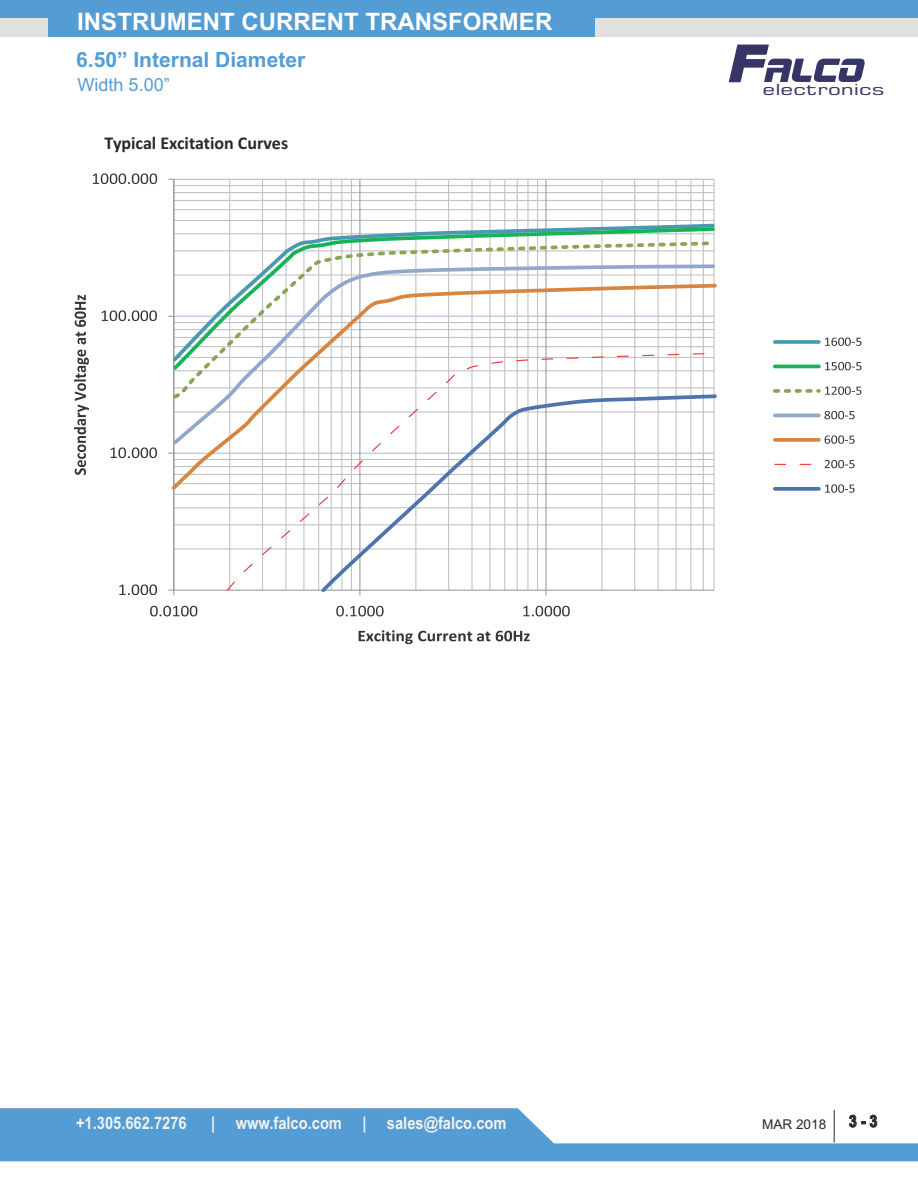
<style>
.page{position:relative;width:918px;height:1188px;background:#fff}
.page>*{position:absolute;margin:0;border:0;box-sizing:border-box;transform-origin:0 0}
.t1{font:700 24px "Arial";color:#fff}
.t2{font:700 21px "Arial";color:#549cd4}
.t3{font:700 18px "Calibri";color:#292929}
.t4{font:18px "Arial";color:#549cd4}
.t5{font:700 17.25px "Arial";color:#f2f2f0;scale:.85 1}
.t6{font:700 16.5px "Arial";color:#292929;scale:.86 1}
.t7{font:15.3px "Square 721 BT";color:#363666;scale:1.47 1}
.t8{font:13.5px "Arial";color:#292929}
</style>
<div class="page">
<div style="left:0;top:17px;width:918px;height:19px;background:#e0e0e0"></div>
<div style="left:0;top:0;width:918px;height:17px;background:#549cd4"></div>
<svg style="left:0;top:1108px;width:918px;height:53px;fill:#549cd4"></svg>
<svg style="left:849px;top:1115px;width:28px;height:13px"></svg>
<hr style="left:834px;top:1110px;width:1px;height:32px;background:#292929">
<svg style="left:729px;top:45px;width:136px;height:37px"></svg>
<div style="left:49px;top:17px;width:546px;height:19px;background:#549cd4"></div>
<hr style="left:174px;top:548px;width:540px;height:2px;background:#c2c2c4">
<hr style="left:174px;top:524px;width:540px;height:1px;background:#c2c2c4">
<hr style="left:174px;top:507px;width:540px;height:1px;background:#c2c2c4">
<hr style="left:174px;top:494px;width:540px;height:1px;background:#c2c2c4">
<hr style="left:174px;top:220px;width:540px;height:1px;background:#c2c2c4">
<hr style="left:174px;top:209px;width:540px;height:1px;background:#c2c2c4">
<hr style="left:174px;top:200px;width:540px;height:1px;background:#c2c2c4">
<hr style="left:174px;top:192px;width:540px;height:1px;background:#c2c2c4">
<hr style="left:174px;top:185px;width:540px;height:1px;background:#c2c2c4">
<hr style="left:174px;top:179px;width:540px;height:1px;background:#b9cce4">
<hr style="left:229px;top:179px;width:1px;height:411px;background:#c2c2c4">
<hr style="left:262px;top:179px;width:1px;height:411px;background:#c2c2c4">
<hr style="left:285px;top:179px;width:1px;height:411px;background:#c2c2c4">
<hr style="left:303px;top:179px;width:1px;height:411px;background:#c2c2c4">
<hr style="left:318px;top:179px;width:1px;height:411px;background:#c2c2c4">
<hr style="left:331px;top:179px;width:1px;height:411px;background:#c2c2c4">
<hr style="left:341px;top:179px;width:1px;height:411px;background:#c2c2c4">
<hr style="left:351px;top:179px;width:1px;height:411px;background:#c2c2c4">
<hr style="left:415px;top:179px;width:1px;height:411px;background:#c2c2c4">
<hr style="left:448px;top:179px;width:1px;height:411px;background:#c2c2c4">
<hr style="left:471px;top:179px;width:2px;height:411px;background:#c2c2c4">
<hr style="left:489px;top:179px;width:2px;height:411px;background:#c2c2c4">
<hr style="left:504px;top:179px;width:1px;height:411px;background:#c2c2c4">
<hr style="left:517px;top:179px;width:1px;height:411px;background:#c2c2c4">
<hr style="left:527px;top:179px;width:2px;height:411px;background:#c2c2c4">
<hr style="left:537px;top:179px;width:1px;height:411px;background:#c2c2c4">
<hr style="left:601px;top:179px;width:2px;height:411px;background:#c2c2c4">
<hr style="left:634px;top:179px;width:1px;height:411px;background:#c2c2c4">
<hr style="left:658px;top:179px;width:1px;height:411px;background:#c2c2c4">
<hr style="left:676px;top:179px;width:1px;height:411px;background:#c2c2c4">
<hr style="left:690px;top:179px;width:1px;height:411px;background:#c2c2c4">
<hr style="left:703px;top:179px;width:1px;height:411px;background:#c2c2c4">
<hr style="left:714px;top:179px;width:1px;height:411px;background:#c2c2c4">
<hr style="left:359px;top:179px;width:1px;height:411px;background:#999c9e">
<hr style="left:545px;top:179px;width:2px;height:411px;background:#999c9e">
<hr style="left:173px;top:179px;width:1px;height:411px;background:#999c9e">
<hr style="left:174px;top:590px;width:540px;height:1px;background:#999c9e">
<svg style="left:174px;top:225px;width:541px;height:14px"></svg>
<svg style="left:174px;top:239px;width:541px;height:24px"></svg>
<svg style="left:174px;top:263px;width:541px;height:19px"></svg>
<svg style="left:168px;top:282px;width:549px;height:211px"></svg>
<svg style="left:227px;top:353px;width:477px;height:238px"></svg>
<svg style="left:318px;top:392px;width:399px;height:203px"></svg>
<svg style="left:119px;top:584px;width:38px;height:11px"></svg>
<svg style="left:111px;top:447px;width:46px;height:11px"></svg>
<svg style="left:102px;top:310px;width:55px;height:11px"></svg>
<svg style="left:93px;top:173px;width:64px;height:11px"></svg>
<svg style="left:150px;top:606px;width:47px;height:10px"></svg>
<svg style="left:336px;top:606px;width:48px;height:10px"></svg>
<svg style="left:523px;top:606px;width:47px;height:10px"></svg>
<svg style="left:74px;top:295px;width:15px;height:180px"></svg>
<svg style="left:359px;top:630px;width:171px;height:14px"></svg>
<svg style="left:775px;top:340px;width:44px;height:4px"></svg>
<svg style="left:825px;top:338px;width:37px;height:8px"></svg>
<hr style="left:775px;top:365px;width:44px;height:3px;background:#17b359">
<svg style="left:825px;top:362px;width:37px;height:8px"></svg>
<svg style="left:775px;top:389px;width:44px;height:4px"></svg>
<svg style="left:825px;top:387px;width:37px;height:8px"></svg>
<hr style="left:775px;top:414px;width:44px;height:3px;background:#91a8cc">
<svg style="left:824px;top:411px;width:31px;height:8px"></svg>
<svg style="left:775px;top:438px;width:44px;height:4px"></svg>
<svg style="left:825px;top:435px;width:30px;height:9px"></svg>
<svg style="left:775px;top:464px;width:37px;height:1px"></svg>
<svg style="left:825px;top:460px;width:30px;height:8px"></svg>
<svg style="left:775px;top:487px;width:44px;height:4px"></svg>
<svg style="left:825px;top:484px;width:30px;height:9px"></svg>
<h1 class="t1" style="left:77px;top:12px;width:477px">INSTRUMENT CURRENT TRANSFORMER</h1>
<p class="t2" style="left:76px;top:51px;width:231px">6.50” Internal Diameter</p>
<p class="t4" style="left:78px;top:78px;width:94px">Width 5.00”</p>
<p class="t3" style="left:105px;top:135px;width:185px">Typical Excitation Curves</p>
<p class="t7" style="left:763px;top:83px;width:85px">electronics</p>
<p class="t5" style="left:76px;top:1116px;width:132px">+1.305.662.7276</p>
<p class="t5" style="left:211px;top:1116px;width:349px">| www.falco.com | sales@falco.com</p>
<p class="t6" style="left:849px;top:1115px;width:35px">3 - 3</p>
<p class="t8" style="left:762px;top:1119px;width:66px">MAR 2018</p>
</div>
